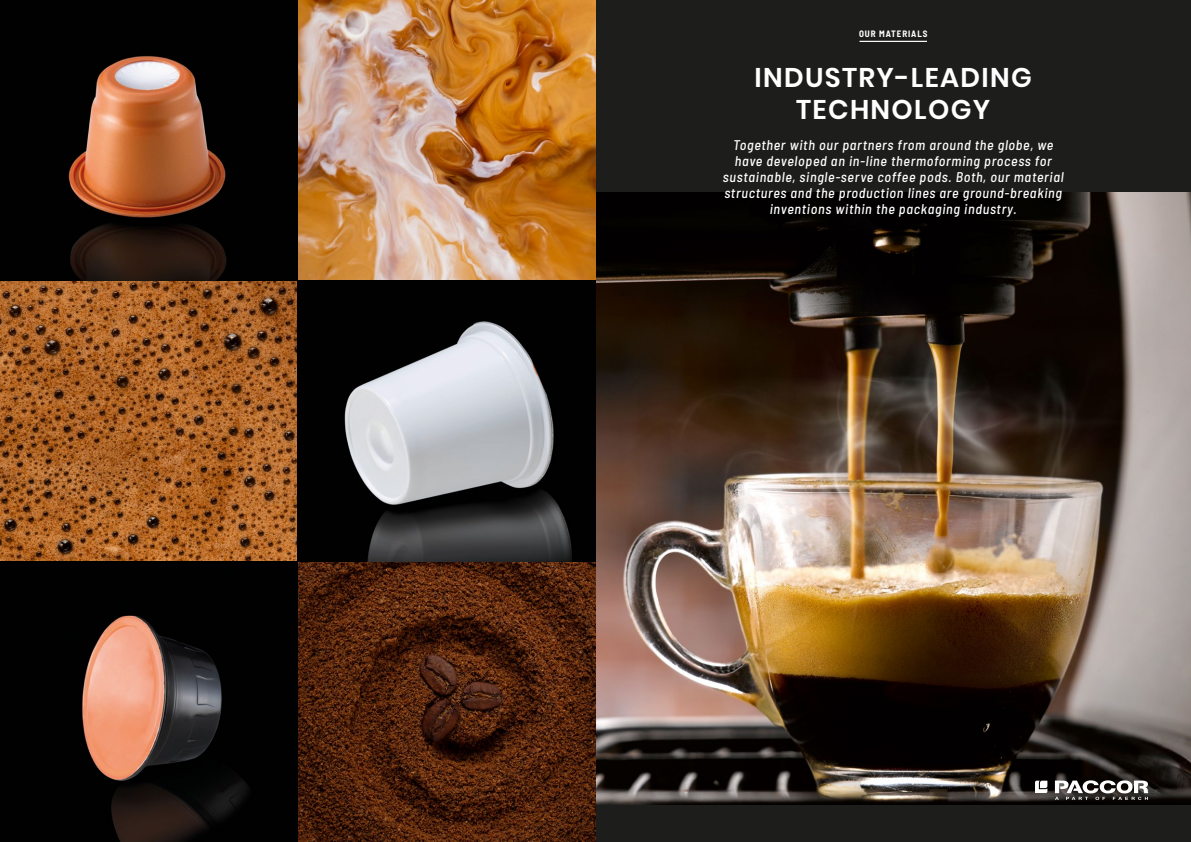
<style>
.page{position:relative;width:1191px;height:842px;background:#fff}
.page>*{position:absolute;margin:0;border:0;box-sizing:border-box;transform-origin:0 0}
.t1{font:600 27px/32px "Poppins";letter-spacing:.05em;color:#fff;text-align:center}
.t2{font:italic 500 semi-condensed 14px/16px "Barlow";letter-spacing:.05em;color:#fff;text-align:center}
.t3{font:700 semi-condensed 9px "Barlow";letter-spacing:.1em;color:#fff}
</style>
<div class="page">
<div style="left:595px;top:0;width:596px;height:842px;background:#1d1d1b"></div>
<img style="left:595px;top:192px;width:596px;height:612px">
<img style="left:0;top:0;width:595px;height:842px">
<svg style="left:298px;top:281px;width:297px;height:280px;background:#4b4c4e"></svg>
<hr style="left:859px;top:41px;width:68px;height:1px;background:#fff">
<svg style="left:1035px;top:781px;width:12px;height:12px"></svg>
<svg style="left:1055px;top:780px;width:93px;height:20px"></svg>
<p class="t3" style="left:859px;top:28px;width:70px">OUR MATERIALS</p>
<h1 class="t1" style="left:754px;top:62px;width:279px">INDUSTRY-LEADING<br>TECHNOLOGY</h1>
<p class="t2" style="left:723px;top:136px;width:342px">Together with our partners from around the globe, we have developed an in-line thermoforming process for sustainable, single-serve coffee pods. Both, our material structures and the production lines are ground-breaking inventions within the packaging industry.</p>
</div>
